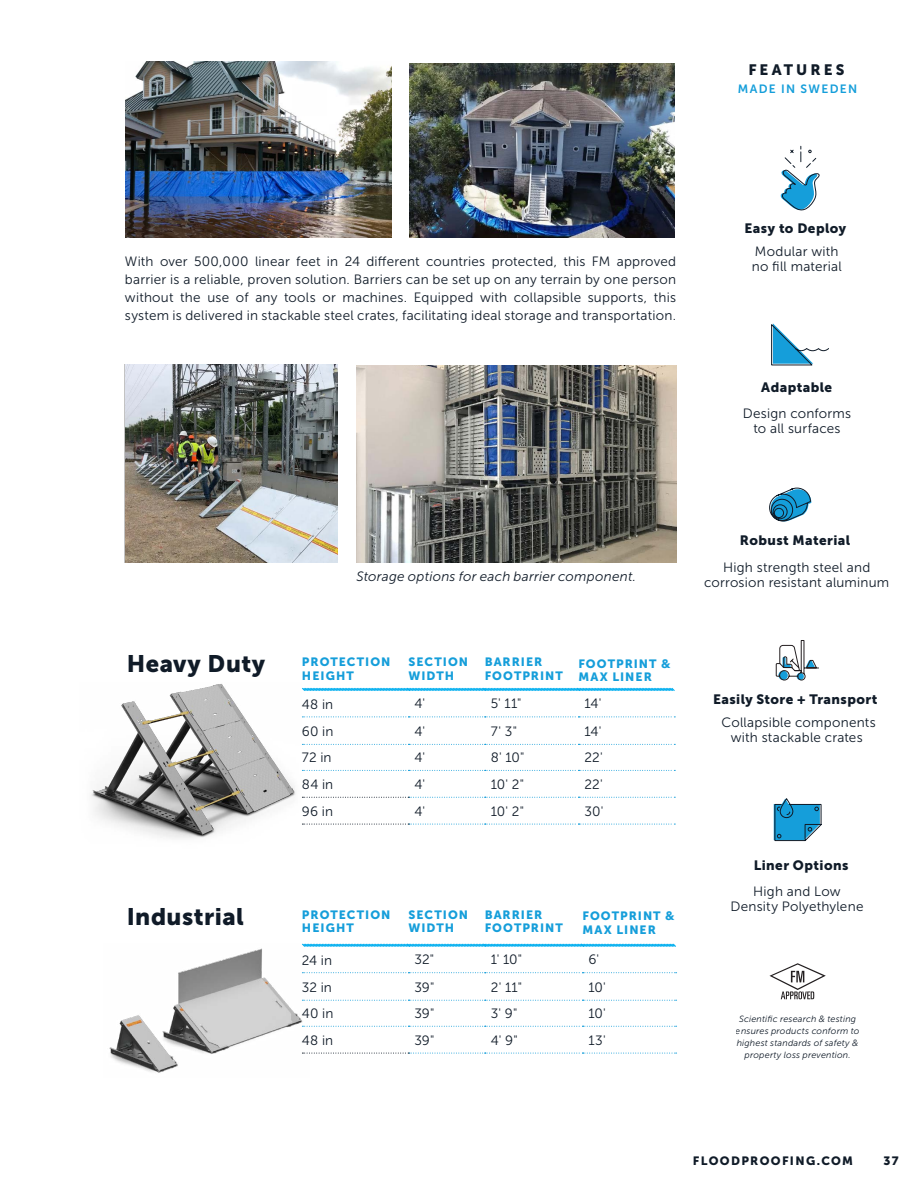
<style>
.page{position:relative;width:918px;height:1188px;background:#fff}
.page>*{position:absolute;margin:0;border:0;box-sizing:border-box;transform-origin:0 0}
.t1{font:23.85px "Museo Sans 900";letter-spacing:.02em;color:#101b28}
.t2{font:15px "Museo Sans 900";letter-spacing:.205em;color:#101b28}
.t3{font:13.5px/18px "Museo Sans 300";letter-spacing:.015em;color:#101b28;text-align:center}
.t4{font:13.5px "Museo Sans 900";letter-spacing:.03em;color:#101b28}
.t5{font:italic 13.5px "Museo Sans 300";letter-spacing:.02em;color:#101b28}
.t6{font:12px/13.5px "Museo Sans 900";letter-spacing:.085em;color:#159eda}
.t7{font:12px "Museo Sans 900";letter-spacing:.11em;color:#101b28}
.t8{font:12px "Museo Sans 700";letter-spacing:.11em;color:#159eda}
.t9{font:italic 9px/12px "Museo Sans 300";letter-spacing:.02em;color:#101b28;text-align:center}
.s1{font-family:"Avenir Next";font-weight:700}
.s2{font-family:"Avenir Next"}
</style>
<div class="page">
<img style="left:125px;top:62px;width:266px;height:176px">
<svg style="left:774px;top:798px;width:48px;height:43px"></svg>
<svg style="left:770px;top:963px;width:56px;height:36px"></svg>
<img style="left:356px;top:365px;width:320px;height:198px">
<img style="left:409px;top:63px;width:266px;height:175px">
<img style="left:125px;top:365px;width:213px;height:198px">
<svg style="left:780px;top:146px;width:40px;height:65px"></svg>
<svg style="left:769px;top:487px;width:42px;height:35px"></svg>
<svg style="left:775px;top:640px;width:44px;height:41px"></svg>
<svg style="left:771px;top:323px;width:58px;height:43px"></svg>
<svg style="left:311px;top:972px;width:366px;height:1px"></svg>
<svg style="left:311px;top:1000px;width:366px;height:1px"></svg>
<svg style="left:311px;top:1026px;width:366px;height:1px"></svg>
<svg style="left:310px;top:943px;width:366px;height:4px"></svg>
<svg style="left:311px;top:1053px;width:366px;height:1px"></svg>
<svg style="left:311px;top:717px;width:364px;height:1px"></svg>
<svg style="left:311px;top:744px;width:364px;height:1px"></svg>
<svg style="left:311px;top:770px;width:364px;height:1px"></svg>
<svg style="left:310px;top:687px;width:365px;height:4px"></svg>
<svg style="left:311px;top:797px;width:364px;height:1px"></svg>
<svg style="left:311px;top:824px;width:364px;height:1px"></svg>
<img style="left:109px;top:943px;width:201px;height:130px">
<img style="left:91px;top:684px;width:219px;height:154px">
<p class="t2" style="left:748px;top:61px;width:98px">FEATURES</p>
<p class="t8" style="left:738px;top:82px;width:121px">MADE IN SWEDEN</p>
<p class="t3" style="left:125px;top:253px;width:553px;text-align:justify">With over 500,000 linear feet in 24 different countries protected, this FM approved barrier is a reliable, proven solution. Barriers can be set up on any terrain by one person without the use of any tools or machines. Equipped with collapsible supports, this system is delivered in stackable steel crates, facilitating ideal storage and transportation.</p>
<p class="t4" style="left:745px;top:220px;width:103px">Easy to Deploy</p>
<p class="t3" style="left:755px;top:242px;width:85px">Modular with</p>
<p class="t3" style="left:752px;top:257px;width:91px">no fill material</p>
<p class="t4" style="left:761px;top:379px;width:72px">Adaptable</p>
<p class="t3" style="left:743px;top:404px;width:110px">Design conforms</p>
<p class="t3" style="left:753px;top:419px;width:89px">to all surfaces</p>
<p class="t1" style="left:127px;top:650px;width:140px">Heavy Duty</p>
<p class="t1" style="left:127px;top:903px;width:119px">Industrial</p>
<p class="t5" style="left:356px;top:569px;width:281px">Storage options for each barrier component.</p>
<p class="t6" style="left:302px;top:655px;width:90px">PROTECTION</p>
<p class="t6" style="left:302px;top:669px;width:53px">HEIGHT</p>
<p class="t6" style="left:408px;top:655px;width:61px">SECTION<br>WIDTH</p>
<p class="t6" style="left:485px;top:655px;width:59px">BARRIER</p>
<p class="t6" style="left:485px;top:669px;width:80px">FOOTPRINT</p>
<p class="t6" style="left:578px;top:657px;width:94px">FOOTPRINT <span class="s1">&amp;</span></p>
<p class="t6" style="left:578px;top:670px;width:75px">MAX LINER</p>
<p class="t3" style="left:302px;top:695px;width:33px">48 in</p>
<p class="t3" style="left:414px;top:695px;width:12px">4'</p>
<p class="t3" style="left:491px;top:695px;width:32px">5' 11"</p>
<p class="t3" style="left:584px;top:695px;width:18px">14'</p>
<p class="t3" style="left:302px;top:722px;width:33px">60 in</p>
<p class="t3" style="left:414px;top:722px;width:12px">4'</p>
<p class="t3" style="left:491px;top:722px;width:28px">7' 3"</p>
<p class="t3" style="left:584px;top:722px;width:18px">14'</p>
<p class="t3" style="left:302px;top:749px;width:31px">72 in</p>
<p class="t3" style="left:414px;top:749px;width:12px">4'</p>
<p class="t3" style="left:491px;top:749px;width:35px">8' 10"</p>
<p class="t3" style="left:584px;top:749px;width:20px">22'</p>
<p class="t3" style="left:302px;top:775px;width:33px">84 in</p>
<p class="t3" style="left:414px;top:775px;width:12px">4'</p>
<p class="t3" style="left:491px;top:775px;width:35px">10' 2"</p>
<p class="t3" style="left:584px;top:775px;width:20px">22'</p>
<p class="t3" style="left:302px;top:802px;width:33px">96 in</p>
<p class="t3" style="left:414px;top:802px;width:12px">4'</p>
<p class="t3" style="left:491px;top:802px;width:35px">10' 2"</p>
<p class="t3" style="left:584px;top:802px;width:20px">30'</p>
<p class="t6" style="left:302px;top:908px;width:90px">PROTECTION</p>
<p class="t6" style="left:302px;top:921px;width:53px">HEIGHT</p>
<p class="t6" style="left:408px;top:908px;width:61px">SECTION<br>WIDTH</p>
<p class="t6" style="left:485px;top:908px;width:59px">BARRIER</p>
<p class="t6" style="left:485px;top:921px;width:80px">FOOTPRINT</p>
<p class="t6" style="left:583px;top:909px;width:94px">FOOTPRINT <span class="s1">&amp;</span></p>
<p class="t6" style="left:583px;top:923px;width:75px">MAX LINER</p>
<p class="t3" style="left:302px;top:951px;width:32px">24 in</p>
<p class="t3" style="left:414px;top:951px;width:21px">32"</p>
<p class="t3" style="left:491px;top:951px;width:33px">1' 10"</p>
<p class="t3" style="left:589px;top:951px;width:12px">6'</p>
<p class="t3" style="left:302px;top:978px;width:31px">32 in</p>
<p class="t3" style="left:414px;top:978px;width:21px">39"</p>
<p class="t3" style="left:491px;top:978px;width:33px">2' 11"</p>
<p class="t3" style="left:589px;top:978px;width:19px">10'</p>
<p class="t3" style="left:302px;top:1005px;width:33px">40 in</p>
<p class="t3" style="left:414px;top:1005px;width:21px">39"</p>
<p class="t3" style="left:491px;top:1005px;width:28px">3' 9"</p>
<p class="t3" style="left:589px;top:1005px;width:19px">10'</p>
<p class="t3" style="left:302px;top:1031px;width:33px">48 in</p>
<p class="t3" style="left:414px;top:1031px;width:21px">39"</p>
<p class="t3" style="left:491px;top:1031px;width:28px">4' 9"</p>
<p class="t3" style="left:589px;top:1031px;width:19px">13'</p>
<p class="t4" style="left:740px;top:533px;width:112px">Robust Material</p>
<p class="t3" style="left:704px;top:560px;width:187px;line-height:15px">High strength steel and corrosion resistant aluminum</p>
<p class="t4" style="left:713px;top:692px;width:166px">Easily Store + Transport</p>
<p class="t3" style="left:721px;top:715px;width:156px;line-height:15px">Collapsible components with stackable crates</p>
<p class="t4" style="left:754px;top:857px;width:96px">Liner Options</p>
<p class="t3" style="left:753px;top:882px;width:89px">High and Low</p>
<p class="t3" style="left:731px;top:897px;width:134px">Density Polyethylene</p>
<p class="t9" style="left:736px;top:1013px;width:125px">Scientific research <span class="s2">&amp;</span> testing ensures products conform to highest standards of safety <span class="s2">&amp; </span>property loss prevention.</p>
<p class="t7" style="left:693px;top:1154px;width:162px">FLOODPROOFING.COM</p>
<p class="t7" style="left:884px;top:1154px;width:17px">37</p>
</div>
